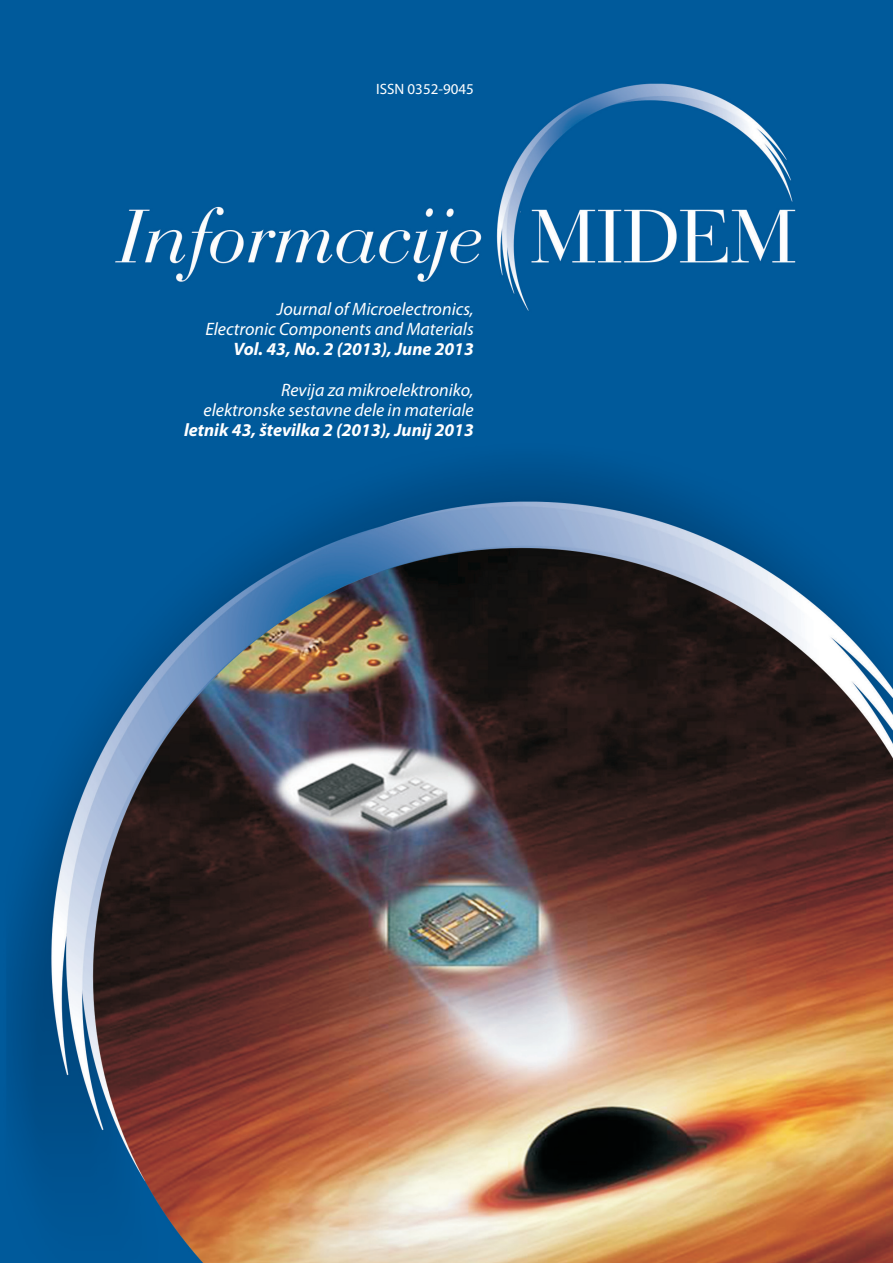
<style>
.page{position:relative;width:893px;height:1263px;background:#fff}
.page>*{position:absolute;margin:0;border:0;box-sizing:border-box;transform-origin:0 0}
.t1{font:italic 18px/20.2px "Myriad Pro";color:#fff;text-align:right}
.t2{font:italic 700 18px "Myriad Pro";color:#fff}
.t3{font:15px "Myriad Pro";color:#fff}
</style>
<div class="page">
<img style="left:0;top:0;width:893px;height:1263px">
<p class="t3" style="left:376px;top:80px;width:99px">ISSN 0352-9045</p>
<p class="t1" style="left:205px;top:298px;width:270px">Journal of Microelectronics,<br>Electronic Components and Materials</p>
<p class="t2" style="left:234px;top:338px;width:242px">Vol. 43, No. 2 (2013), June 2013</p>
<p class="t1" style="left:204px;top:379px;width:272px">Revija za mikroelektroniko, elektronske sestavne dele in materiale</p>
<p class="t2" style="left:184px;top:419px;width:291px">letnik 43, številka 2 (2013), Junij 2013</p>
</div>
